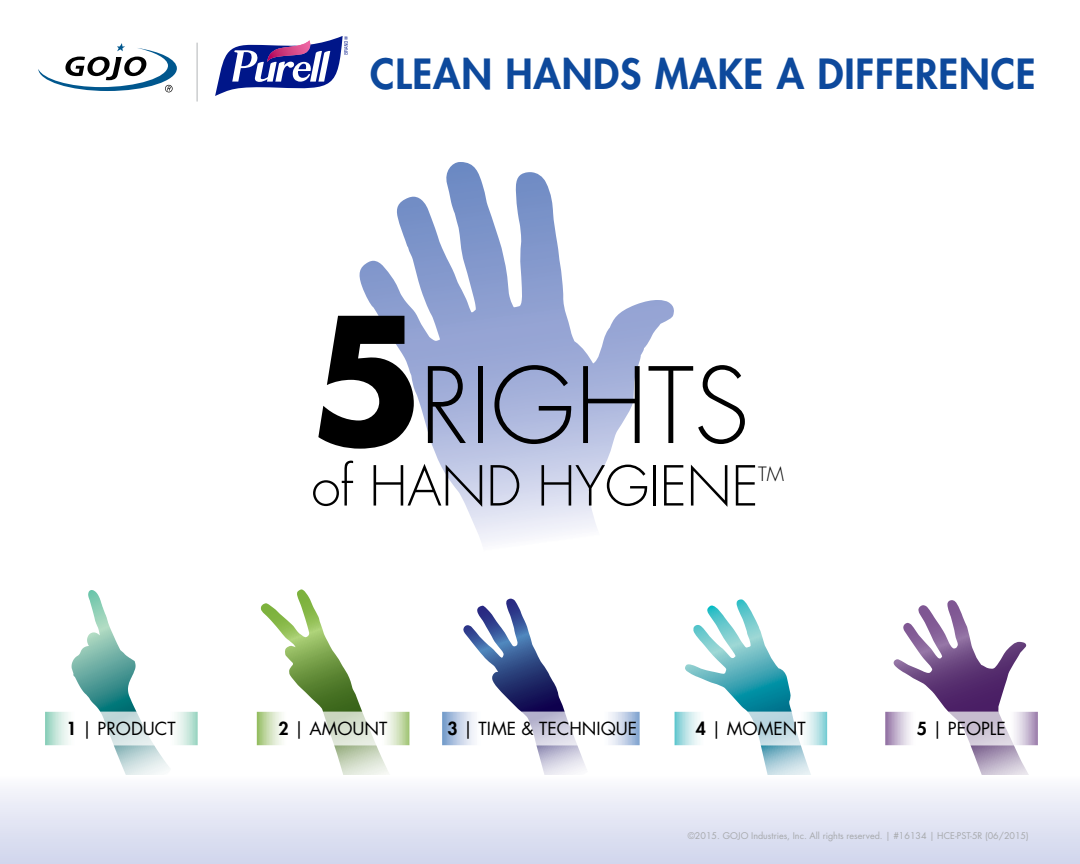
<style>
.page{position:relative;width:1080px;height:864px;background:#fff}
.page>*{position:absolute;margin:0;border:0;box-sizing:border-box;transform-origin:0 0}
.t1{font:300 102px "Futura Std";color:#000}
.t2{font:300 53.7px "Futura Std";letter-spacing:-.005em;color:#000}
.t3{font:300 45.45px "Futura Std";color:#000}
.t4{font:800 40.5px "Futura Std";letter-spacing:.02em;color:#0d499c}
.t5{font:300 19.2px "Futura Std";color:#000}
.t6{font:17.55px "Futura Std";color:#000}
.t7{font:9px "Futura Std";color:#a7a9ac}
.s1{font-weight:700;font-size:169.5px}
.s2{font-weight:800}
</style>
<div class="page">
<svg style="left:257px;top:589px;width:152px;height:186px"></svg>
<img style="left:323px;top:712px;width:53px;height:33px">
<svg style="left:442px;top:599px;width:198px;height:176px"></svg>
<img style="left:521px;top:712px;width:56px;height:33px">
<svg style="left:675px;top:599px;width:152px;height:176px"></svg>
<img style="left:748px;top:712px;width:53px;height:33px">
<svg style="left:885px;top:600px;width:153px;height:175px"></svg>
<img style="left:948px;top:712px;width:66px;height:33px">
<svg style="left:87px;top:590px;width:13px;height:56px"></svg>
<svg style="left:45px;top:712px;width:153px;height:33px"></svg>
<img style="left:100px;top:712px;width:54px;height:33px">
<div style="left:0;top:775px;width:1079px;height:89px;background:linear-gradient(to bottom,#fafafd,#cfd4ec)"></div>
<svg style="left:215px;top:36px;width:133px;height:60px"></svg>
<img style="left:359px;top:162px;width:315px;height:381px">
<hr style="left:197px;top:43px;width:1px;height:59px;background:#b1b4b6">
<svg style="left:38px;top:43px;width:139px;height:49px"></svg>
<h3 class="t4" style="left:370px;top:48px;width:667px">CLEAN HANDS MAKE A DIFFERENCE</h3>
<h1 class="t1" style="left:309px;top:344px;width:442px"><span class="s1">5</span>RIGHTS</h1>
<h2 class="t2" style="left:311px;top:453px;width:449px">of HAND HYGIENE</h2>
<h3 class="t5" style="left:758px;top:462px;width:27px">TM</h3>
<h3 class="t3" style="left:321px;top:363px;width:330px">of Hand Hygiene</h3>
<h3 class="t6" style="left:67px;top:717px;width:111px"><span class="s2">1</span> | PRODUCT</h3>
<h3 class="t6" style="left:279px;top:717px;width:110px"><span class="s2">2</span> | AMOUNT</h3>
<h3 class="t6" style="left:448px;top:717px;width:191px"><span class="s2">3</span> | TIME &amp; TECHNIQUE</h3>
<h3 class="t6" style="left:696px;top:717px;width:111px"><span class="s2">4</span> | MOMENT</h3>
<h3 class="t6" style="left:917px;top:717px;width:91px"><span class="s2">5</span> | PEOPLE</h3>
<p class="t7" style="left:688px;top:830px;width:342px">©2015. GOJO Industries, Inc. All rights reserved. | #16134 | HCE-PST-5R (06/2015)</p>
</div>
